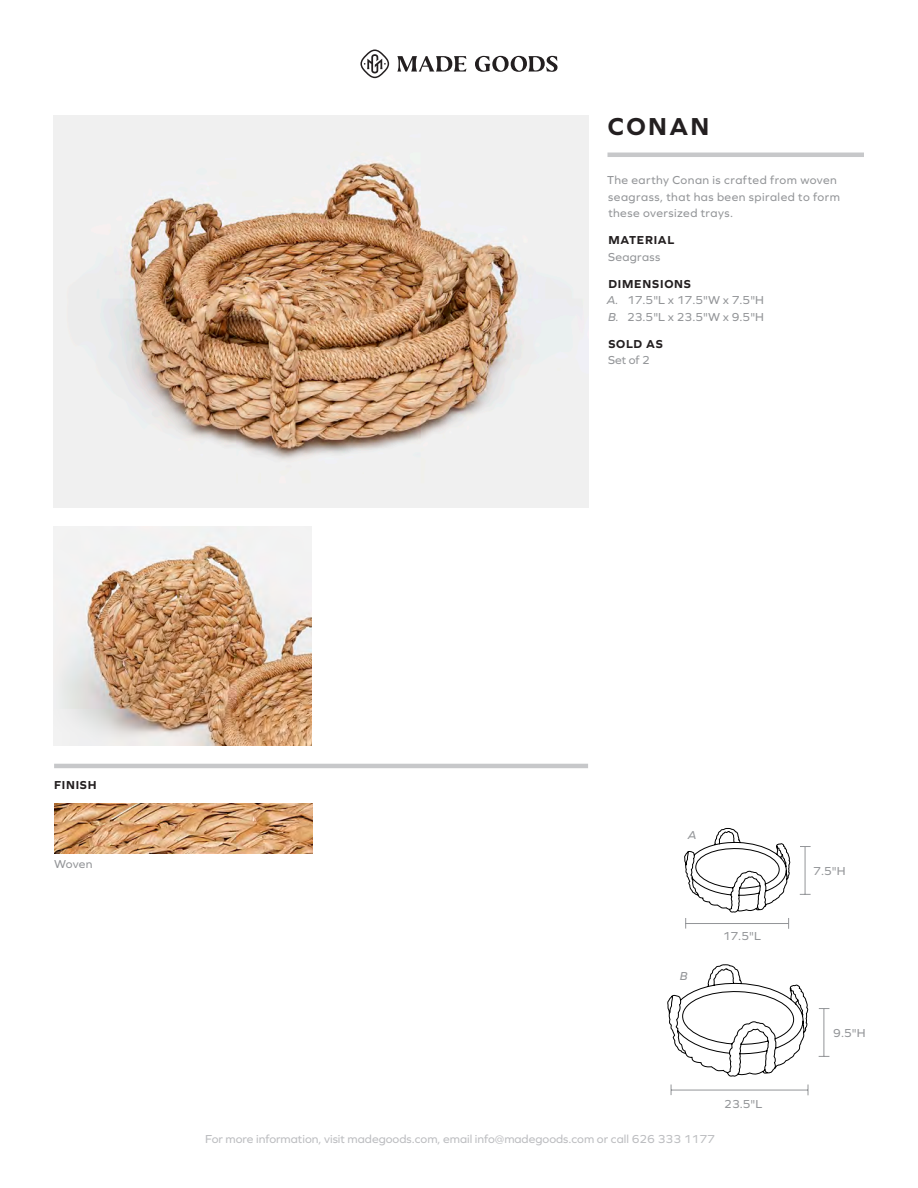
<style>
.page{position:relative;width:918px;height:1188px;background:#fff}
.page>*{position:absolute;margin:0;border:0;box-sizing:border-box;transform-origin:0 0}
.t1{font:700 25.5px "Graphie";letter-spacing:.09em;color:#231f20}
.t2{font:12px/16.5px "Graphie";letter-spacing:.035em;color:#939598}
.t3{font:12px "Graphie";color:#bcbdc0}
.t4{font:700 12px "Graphie";letter-spacing:.065em;color:#231f20}
.t5{font:italic 12px "Graphie";color:#939598}
.s1{font-style:italic}
</style>
<div class="page">
<hr style="left:608px;top:153px;width:256px;height:4px;background:#c7c8ca">
<svg style="left:397px;top:56px;width:161px;height:16px"></svg>
<svg style="left:360px;top:50px;width:29px;height:28px"></svg>
<hr style="left:54px;top:764px;width:534px;height:4px;background:#c7c8ca">
<img style="left:54px;top:116px;width:534px;height:392px">
<img style="left:54px;top:526px;width:258px;height:219px">
<hr style="left:671px;top:1090px;width:137px;height:1px;background:#939598">
<hr style="left:824px;top:1009px;width:1px;height:47px;background:#939598">
<hr style="left:805px;top:847px;width:1px;height:47px;background:#939598">
<img style="left:54px;top:803px;width:258px;height:51px">
<svg style="left:667px;top:964px;width:142px;height:113px"></svg>
<svg style="left:684px;top:828px;width:107px;height:101px"></svg>
<p class="t1" style="left:608px;top:111px;width:103px">CONAN</p>
<p class="t2" style="left:607px;top:172px;width:234px">The earthy Conan is crafted from woven seagrass, that has been spiraled to form these oversized trays.</p>
<p class="t4" style="left:608px;top:233px;width:67px">MATERIAL</p>
<p class="t2" style="left:608px;top:248px;width:54px">Seagrass</p>
<p class="t4" style="left:608px;top:277px;width:84px">DIMENSIONS</p>
<p class="t2" style="left:607px;top:292px;width:159px"><span class="s1">A.</span> 17.5"L x 17.5"W x 7.5"H</p>
<p class="t2" style="left:608px;top:308px;width:158px"><span class="s1">B.</span> 23.5"L x 23.5"W x 9.5"H</p>
<p class="t4" style="left:608px;top:337px;width:56px">SOLD AS</p>
<p class="t2" style="left:608px;top:352px;width:43px">Set of 2</p>
<p class="t4" style="left:54px;top:778px;width:44px">FINISH</p>
<p class="t2" style="left:54px;top:855px;width:40px">Woven</p>
<p class="t5" style="left:688px;top:828px;width:10px">A</p>
<p class="t5" style="left:680px;top:969px;width:9px">B</p>
<p class="t2" style="left:723px;top:928px;width:40px">17.5"L</p>
<p class="t3" style="left:205px;top:1132px;width:511px">For more information, visit madegoods.com, email info@madegoods.com or call 626 333 1177</p>
<p class="t2" style="left:724px;top:1095px;width:40px">23.5"L</p>
<p class="t2" style="left:813px;top:862px;width:34px">7.5"H</p>
<p class="t2" style="left:833px;top:1025px;width:34px">9.5"H</p>
</div>
